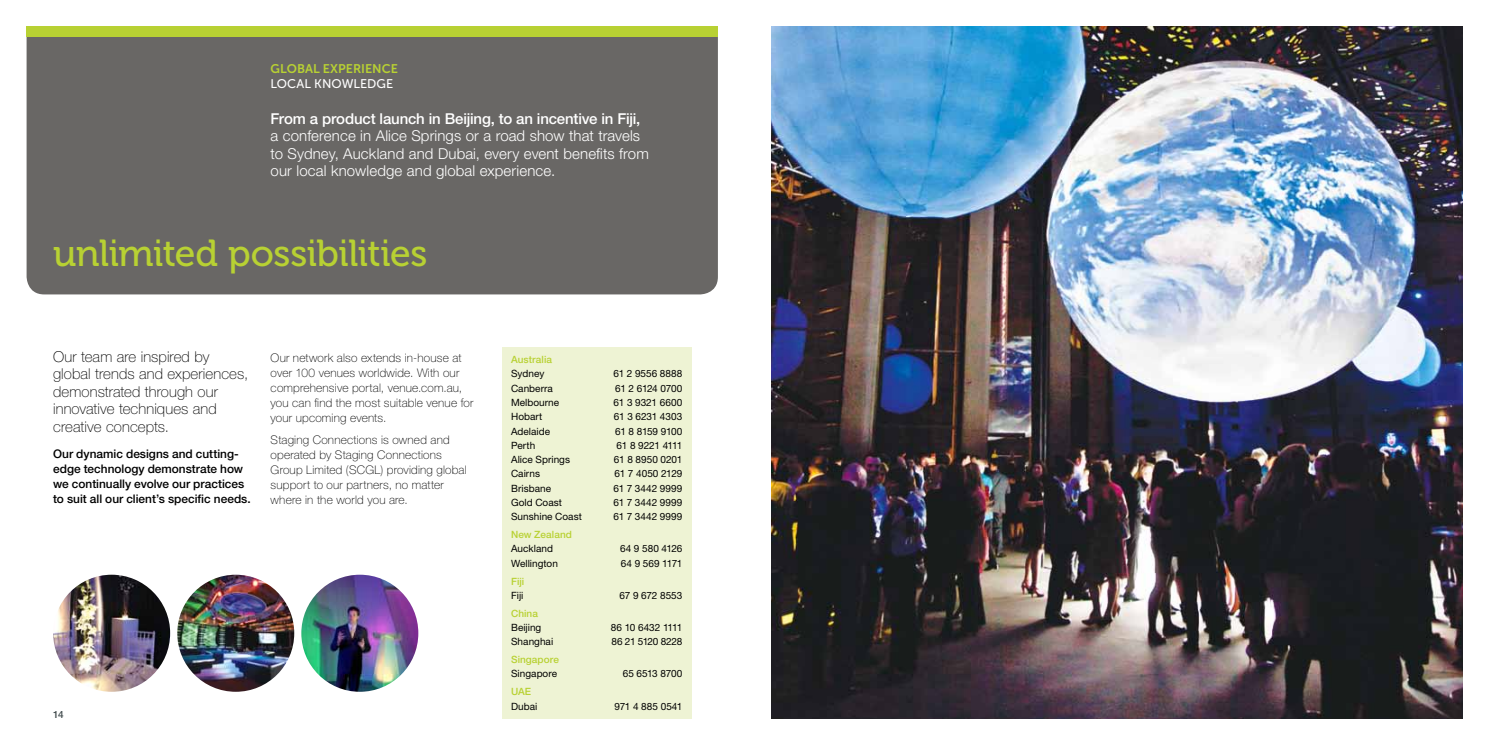
<style>
.page{position:relative;width:1489px;height:745px;background:#fff}
.page>*{position:absolute;margin:0;border:0;box-sizing:border-box;transform-origin:0 0}
.t1{font:37.5px "Museo 500";letter-spacing:-.015em;color:#b8d133}
.t2{font:300 15px/17.5px "Helvetica Neue";letter-spacing:.01em;color:#fff}
.t3{font:100 15px/17.5px "Helvetica Neue";letter-spacing:.005em;color:#000}
.t4{font:500 15px "Helvetica Neue";letter-spacing:-.01em;color:#fff}
.t5{font:12.5px "Museo Sans 700";color:#b8d133}
.t6{font:12.5px "Museo Sans 500";color:#fff}
.t7{font:100 11.88px/15px "Helvetica Neue";letter-spacing:.02em;color:#000}
.t8{font:500 11.88px/15px "Helvetica Neue";color:#000}
.t9{font:10px "Helvetica Neue";color:#000}
.t10{font:500 10px "Helvetica Neue";letter-spacing:.005em;color:#b8d133}
.t11{font:10px "Helvetica Neue";letter-spacing:-.025em;color:#000}
.t12{font:10px "Helvetica Neue";letter-spacing:-.03em;color:#000}
.t13{font:10px "Helvetica Neue";letter-spacing:-.02em;color:#000}
.t14{font:500 10px "Helvetica Neue";color:#434d4f}
</style>
<div class="page">
<img style="left:53px;top:574px;width:117px;height:117px;border-radius:58px">
<img style="left:301px;top:574px;width:117px;height:117px;border-radius:58px">
<img style="left:771px;top:27px;width:691px;height:691px">
<div style="left:502px;top:347px;width:189px;height:371px;background:#eef3d4"></div>
<div style="left:27px;top:37px;width:691px;height:257px;background:#696765"></div>
<div style="left:27px;top:27px;width:691px;height:10px;background:#b8d133"></div>
<img style="left:177px;top:574px;width:117px;height:117px;border-radius:58px">
<p class="t5" style="left:270px;top:62px;width:129px">GLOBAL EXPERIENCE</p>
<p class="t6" style="left:270px;top:77px;width:124px">LOCAL KNOWLEDGE</p>
<p class="t4" style="left:270px;top:109px;width:371px">From a product launch in Beijing, to an incentive in Fiji,</p>
<p class="t2" style="left:270px;top:126px;width:380px">a conference in Alice Springs or a road show that travels to Sydney, Auckland and Dubai, every event benefits from our local knowledge and global experience.</p>
<h1 class="t1" style="left:53px;top:232px;width:376px">unlimited possibilities</h1>
<p class="t3" style="left:53px;top:347px;width:197px">Our team are inspired by global trends and experiences, demonstrated through our innovative techniques and creative concepts.</p>
<p class="t8" style="left:53px;top:445px;width:199px">Our dynamic designs and cutting&shy;edge technology demonstrate how we continually evolve our practices to suit all our client’s specific needs.</p>
<p class="t7" style="left:270px;top:350px;width:204px">Our network also extends in-house at over 100 venues worldwide. With our comprehensive portal, venue.com.au, you can find the most suitable venue for your upcoming events.</p>
<p class="t7" style="left:270px;top:432px;width:198px">Staging Connections is owned and operated by Staging Connections Group Limited (SCGL) providing global support to our partners, no matter where in the world you are.</p>
<p class="t14" style="left:53px;top:708px;width:12px">14</p>
<p class="t10" style="left:511px;top:353px;width:42px">Australia</p>
<p class="t9" style="left:511px;top:367px;width:35px">Sydney</p>
<p class="t9" style="left:613px;top:367px;width:70px">61 2 9556 8888</p>
<p class="t9" style="left:511px;top:382px;width:43px">Canberra</p>
<p class="t11" style="left:615px;top:382px;width:69px">61 2 6124 0700</p>
<p class="t9" style="left:511px;top:396px;width:50px">Melbourne</p>
<p class="t9" style="left:613px;top:396px;width:70px">61 3 9321 6600</p>
<p class="t9" style="left:511px;top:410px;width:33px">Hobart</p>
<p class="t9" style="left:614px;top:410px;width:70px">61 3 6231 4303</p>
<p class="t9" style="left:511px;top:425px;width:41px">Adelaide</p>
<p class="t11" style="left:615px;top:425px;width:69px">61 8 8159 9100</p>
<p class="t9" style="left:511px;top:439px;width:26px">Perth</p>
<p class="t12" style="left:616px;top:439px;width:67px">61 8 9221 4111</p>
<p class="t9" style="left:511px;top:453px;width:60px">Alice Springs</p>
<p class="t9" style="left:614px;top:453px;width:70px">61 8 8950 0201</p>
<p class="t9" style="left:511px;top:467px;width:30px">Cairns</p>
<p class="t9" style="left:614px;top:467px;width:69px">61 7 4050 2129</p>
<p class="t9" style="left:511px;top:482px;width:41px">Brisbane</p>
<p class="t9" style="left:613px;top:482px;width:71px">61 7 3442 9999</p>
<p class="t9" style="left:511px;top:496px;width:52px">Gold Coast</p>
<p class="t9" style="left:613px;top:496px;width:71px">61 7 3442 9999</p>
<p class="t9" style="left:511px;top:510px;width:72px">Sunshine Coast</p>
<p class="t9" style="left:613px;top:510px;width:71px">61 7 3442 9999</p>
<p class="t10" style="left:511px;top:528px;width:62px">New Zealand</p>
<p class="t9" style="left:511px;top:542px;width:43px">Auckland</p>
<p class="t9" style="left:620px;top:542px;width:64px">64 9 580 4126</p>
<p class="t9" style="left:511px;top:557px;width:48px">Wellington</p>
<p class="t9" style="left:621px;top:557px;width:63px">64 9 569 1171</p>
<p class="t10" style="left:511px;top:574px;width:15px">Fiji</p>
<p class="t9" style="left:511px;top:589px;width:14px">Fiji</p>
<p class="t9" style="left:619px;top:589px;width:64px">67 9 672 8553</p>
<p class="t10" style="left:511px;top:606px;width:28px">China</p>
<p class="t9" style="left:511px;top:621px;width:32px">Beijing</p>
<p class="t11" style="left:611px;top:621px;width:73px">86 10 6432 1111</p>
<p class="t9" style="left:511px;top:635px;width:44px">Shanghai</p>
<p class="t12" style="left:611px;top:635px;width:72px">86 21 5120 8228</p>
<p class="t10" style="left:511px;top:653px;width:49px">Singapore</p>
<p class="t9" style="left:511px;top:667px;width:48px">Singapore</p>
<p class="t13" style="left:622px;top:667px;width:61px">65 6513 8700</p>
<p class="t10" style="left:511px;top:685px;width:22px">UAE</p>
<p class="t9" style="left:511px;top:699px;width:28px">Dubai</p>
<p class="t9" style="left:614px;top:699px;width:69px">971 4 885 0541</p>
</div>
